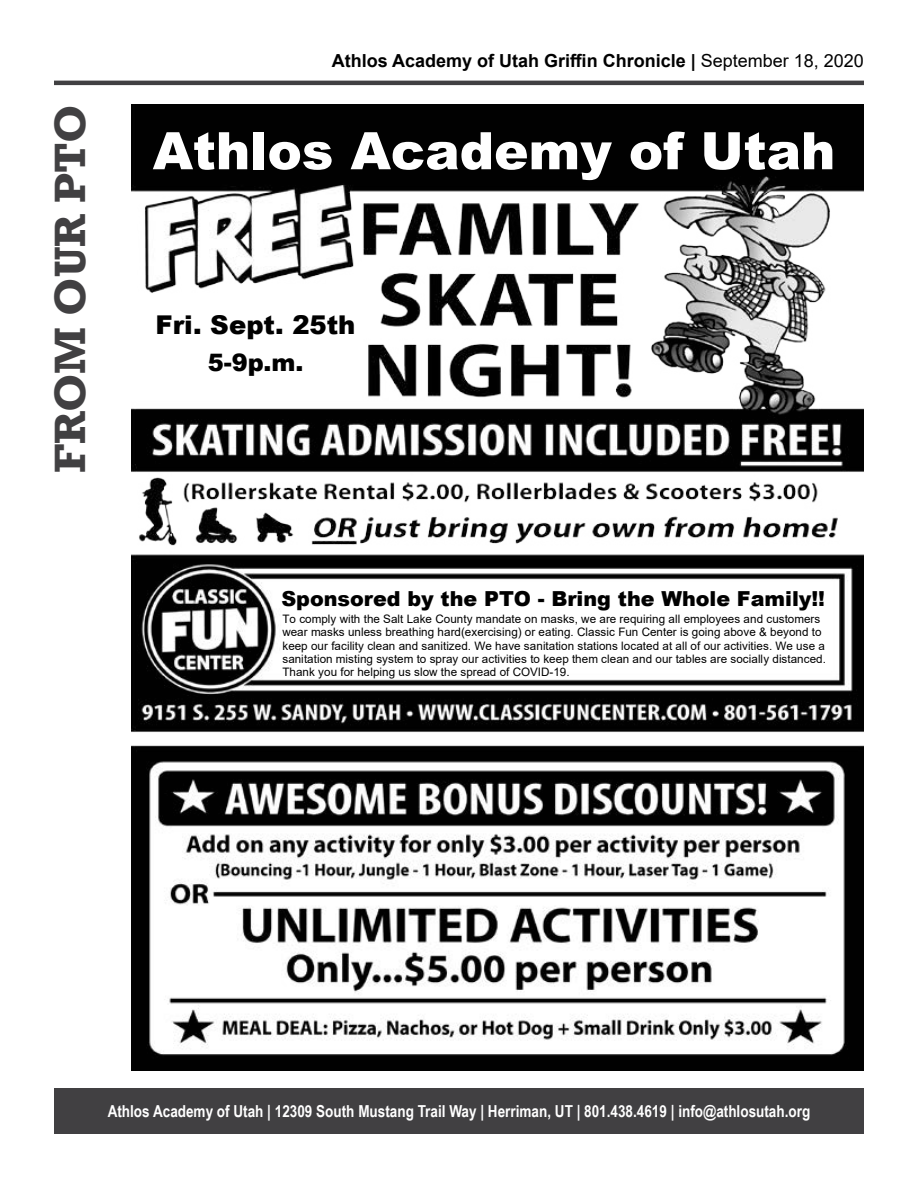
<style>
.page{position:relative;width:918px;height:1188px;background:#fff}
.page>*{position:absolute;margin:0;border:0;box-sizing:border-box;transform-origin:0 0}
.t1{font:900 51.75px "Arial";color:#fff}
.t2{font:700 45px "Rockwell";color:#414042}
.t3{font:900 25.95px "Arial";color:#000}
.t4{font:900 24px "Arial";color:#000}
.t5{font:900 20.7px "Arial";color:#000}
.t6{font:700 18px "Arial";color:#000}
.t7{font:700 16.5px "Arial Narrow";color:#fff}
.t8{font:11.7px/13px "Arial";color:#000}
.s1{font-weight:400}
</style>
<div class="page">
<hr style="left:54px;top:81px;width:810px;height:4px;background:#414042">
<div style="left:54px;top:1089px;width:810px;height:45px;background:#414042"></div>
<img style="left:131px;top:105px;width:733px;height:966px">
<h2 class="t2" style="left:43px;top:473px;width:370px;rotate:-90deg">FROM OUR PTO</h2>
<h3 class="t6" style="left:332px;top:48px;width:534px">Athlos Academy of Utah Griffin Chronicle | <span class="s1">September 18, 2020</span></h3>
<h1 class="t1" style="left:153px;top:132px;width:684px">Athlos Academy of Utah</h1>
<h3 class="t3" style="left:156px;top:315px;width:201px">Fri. Sept. 25th</h3>
<h3 class="t4" style="left:208px;top:353px;width:97px">5-9p.m.</h3>
<h3 class="t5" style="left:281px;top:591px;width:545px">Sponsored by the PTO - Bring the Whole Family!!</h3>
<p class="t8" style="left:282px;top:614px;width:545px">To comply with the Salt Lake County mandate on masks, we are requiring all employees and customers wear masks unless breathing hard(exercising) or eating. Classic Fun Center is going above &amp; beyond to keep our facility clean and sanitized. We have sanitation stations located at all of our activities. We use a sanitation misting system to spray our activities to keep them clean and our tables are socially distanced.<br>Thank you for helping us slow the spread of COVID-19.</p>
<h3 class="t7" style="left:108px;top:1099px;width:704px">Athlos Academy of Utah | 12309 South Mustang Trail Way | Herriman, UT | 801.438.4619 | info@athlosutah.org</h3>
</div>
